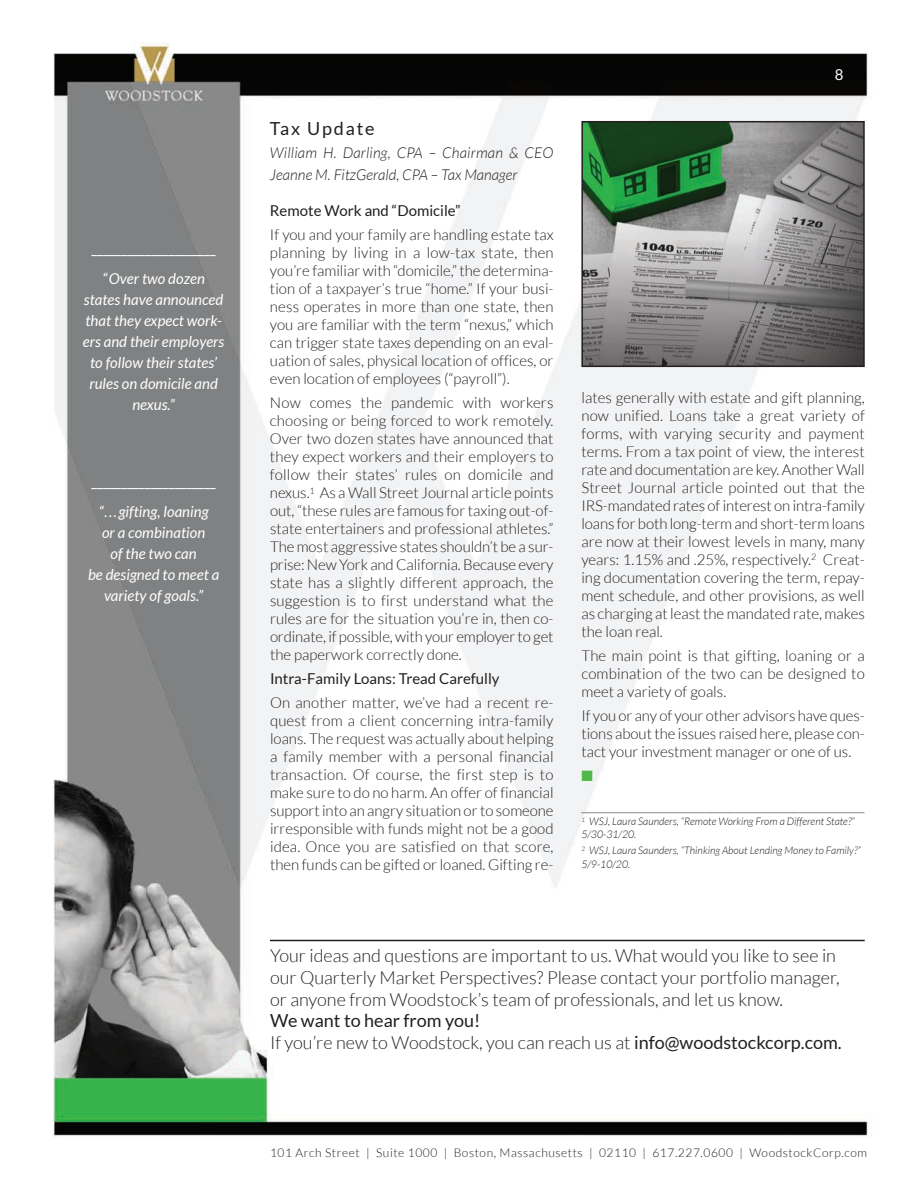
<style>
.page{position:relative;width:918px;height:1188px;background:#fff}
.page>*{position:absolute;margin:0;border:0;box-sizing:border-box;transform-origin:0 0}
.t1{font:300 18px/21.6px "Lato";color:#231f20}
.t2{font:18px/21.6px "Lato";color:#231f20}
.t3{font:18px "Lato";letter-spacing:.1em;color:#231f20}
.t4{font:300 15px/18px "Lato";color:#231f20;text-align:justify}
.t5{font:italic 15px/21px "Lato";color:#fff;text-align:center}
.t6{font:italic 300 15px/22.5px "Lato";color:#231f20}
.t7{font:15px "Lato";color:#231f20}
.t8{font:15px "Lato";color:#fff}
.t9{font:15px "Zapf Dingbats ITC";color:#4fb849}
.t10{font:300 12px "Lato";letter-spacing:.05em;color:#231f20}
.t11{font:italic 300 10.5px/12.6px "Lato";color:#231f20}
.s1{font-weight:300}
</style>
<div class="page">
<img style="left:53px;top:42px;width:816px;height:1095px">
<hr style="left:270px;top:940px;width:595px;height:1px;background:#231f20">
<img style="left:584px;top:124px;width:278px;height:240px">
<div style="left:581px;top:121px;width:284px;height:246px;border:2px solid #231f20"></div>
<p class="t8" style="left:92px;top:239px;width:126px">_____________________</p>
<p class="t5" style="left:83px;top:268px;width:143px">“Over two dozen states have announced that they expect work&shy;ers and their employers to follow their states’ rules on domicile and nexus.”</p>
<p class="t8" style="left:92px;top:472px;width:126px">_____________________</p>
<p class="t5" style="left:88px;top:500px;width:133px">“...gifting, loaning<br>or a combination<br>of the two can<br>be designed to meet a variety of goals.”</p>
<p class="t3" style="left:270px;top:118px;width:106px">Tax Update</p>
<p class="t6" style="left:270px;top:141px;width:285px">William H. Darling, CPA – Chairman &amp; CEO<br>Jeanne M. FitzGerald, CPA – Tax Manager</p>
<p class="t7" style="left:270px;top:202px;width:192px">Remote Work and “Domicile”</p>
<p class="t4" style="left:270px;top:226px;width:285px">If you and your family are handling estate tax planning by living in a low-tax state, then you’re familiar with “domicile,” the determina&shy;tion of a taxpayer’s true “home.” If your busi&shy;ness operates in more than one state, then you are familiar with the term “nexus,” which can trigger state taxes depending on an eval&shy;uation of sales, physical location of offices, or even location of employees (“payroll”).</p>
<p class="t4" style="left:270px;top:394px;width:285px">Now comes the pandemic with workers choosing or being forced to work remotely.<br>Over two dozen states have announced that they expect workers and their employers to follow their states’ rules on domicile and nexus.<sup>1</sup> As a Wall Street Journal article points out, “these rules are famous for taxing out-of&shy;state entertainers and professional athletes.” The most aggressive states shouldn’t be a sur&shy;prise: New York and California. Because every state has a slightly different approach, the suggestion is to first understand what the rules are for the situation you’re in, then co&shy;ordinate, if possible, with your employer to get the paperwork correctly done.</p>
<p class="t7" style="left:270px;top:670px;width:231px">Intra-Family Loans: Tread Carefully</p>
<p class="t4" style="left:270px;top:694px;width:285px">On another matter, we’ve had a recent re&shy;quest from a client concerning intra-family loans. The request was actually about helping a family member with a personal financial transaction. Of course, the first step is to make sure to do no harm. An offer of financial support into an angry situation or to someone irresponsible with funds might not be a good idea. Once you are satisfied on that score, then funds can be gifted or loaned. Gifting re-</p>
<p class="t8" style="left:835px;top:65px;width:10px">8</p>
<p class="t4" style="left:581px;top:388px;width:285px">lates generally with estate and gift planning, now unified. Loans take a great variety of forms, with varying security and payment terms. From a tax point of view, the interest rate and documentation are key. Another Wall Street Journal article pointed out that the IRS-mandated rates of interest on intra-family loans for both long-term and short-term loans are now at their lowest levels in many, many years: 1.15% and .25%, respectively.<sup>2</sup> Creat&shy;ing documentation covering the term, repay&shy;ment schedule, and other provisions, as well as charging at least the mandated rate, makes the loan real.</p>
<p class="t4" style="left:581px;top:646px;width:285px">The main point is that gifting, loaning or a combination of the two can be designed to meet a variety of goals.</p>
<p class="t4" style="left:581px;top:706px;width:285px">If you or any of your other advisors have ques&shy;tions about the issues raised here, please con&shy;tact your investment manager or one of us.</p>
<p class="t9" style="left:581px;top:769px;width:13px">■</p>
<p class="t4" style="left:581px;top:796px;width:285px">________________________________________________</p>
<p class="t11" style="left:581px;top:815px;width:275px"><sup>1</sup> WSJ, Laura Saunders, “Remote Working From a Different State?”<br>5/30-31/20.</p>
<p class="t11" style="left:581px;top:843px;width:281px;line-height:13.8px"><sup>2</sup> WSJ, Laura Saunders, “Thinking About Lending Money to Family?”<br>5/9-10/20.</p>
<p class="t1" style="left:270px;top:945px;width:571px">Your ideas and questions are important to us. What would you like to see in our Quarterly Market Perspectives? Please contact your portfolio manager, or anyone from Woodstock’s team of professionals, and let us know.</p>
<p class="t2" style="left:270px;top:1010px;width:573px">We want to hear from you!<br><span class="s1">If you’re new to Woodstock, you can reach us at</span> info@woodstockcorp.com.</p>
<p class="t10" style="left:270px;top:1145px;width:599px">101 Arch Street | Suite 1000 | Boston, Massachusetts | 02110 | 617.227.0600 | WoodstockCorp.com</p>
</div>
